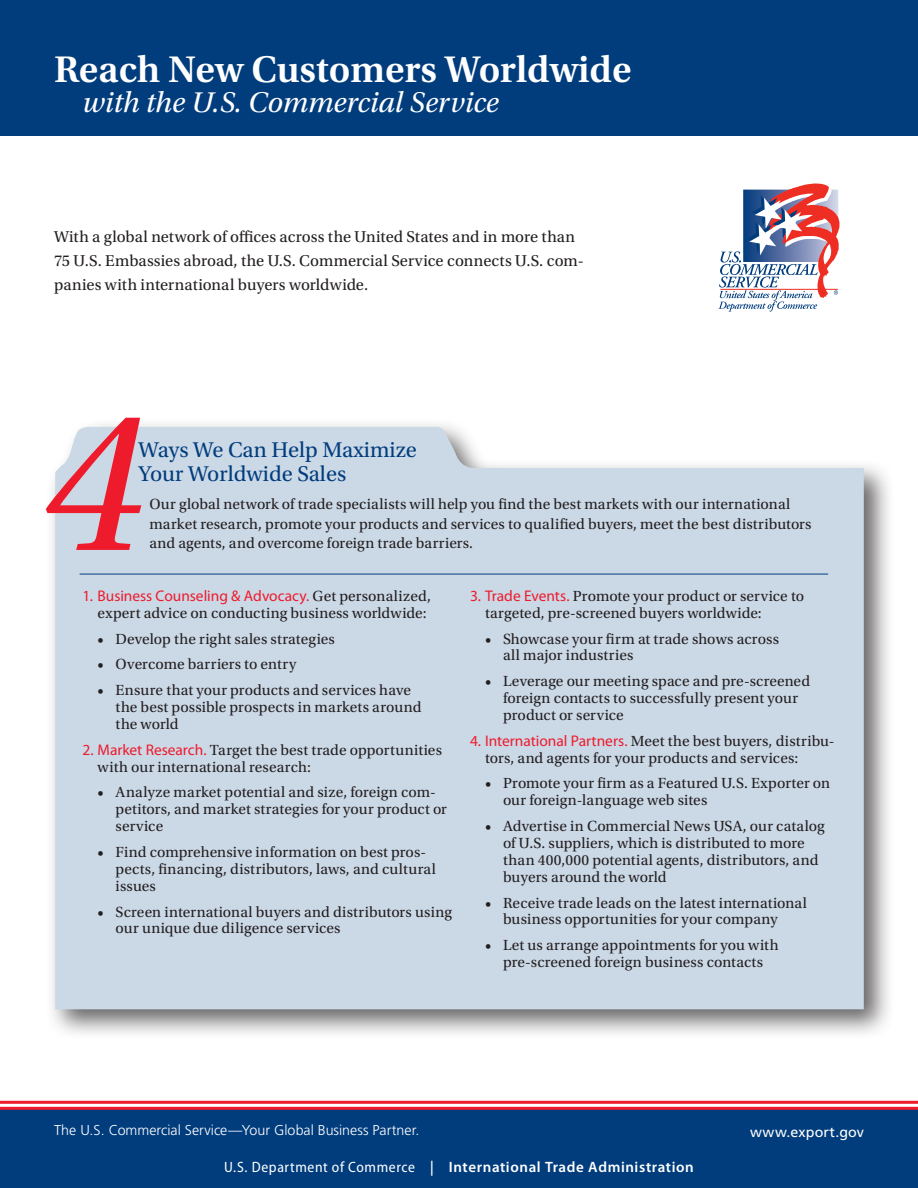
<style>
.page{position:relative;width:918px;height:1188px;background:#fff}
.page>*{position:absolute;margin:0;border:0;box-sizing:border-box;transform-origin:0 0}
.t1{font:italic 210.6px "Utopia Std";color:#ee1b2c}
.t2{font:600 39px "Utopia Std";color:#fff}
.t3{font:italic 30px "Utopia Std";color:#fff}
.t4{font:22.5px/23.9px "Utopia Std";color:#013d7d}
.Body_Text{font:16.5px/24px "Utopia Std";letter-spacing:.005em;color:#231f20}
.Bullet_List_copy{font:15.45px/16.8px "Utopia Std";letter-spacing:.005em;color:#231f20}
.Bullet_List{font:15.45px/16.8px "Utopia Std";letter-spacing:.005em;color:#231f20}
.Body_Text-2{font:15.45px/19.6px "Utopia Std";letter-spacing:.005em;color:#231f20}
.t5{font:600 15px "Myriad Pro";letter-spacing:.04em;color:#fff}
.t6{font:300 14.25px "Frutiger LT Std";color:#fff}
.t7{font:14.25px "Frutiger LT Std";letter-spacing:.01em;color:#fff}
.s1{font-family:"Myriad Pro";color:#ee1b2c}
.s2{font-weight:400;font-stretch:semi-condensed}
</style>
<div class="page">
<div style="left:0;top:0;width:918px;height:135px;background:#013d7d"></div>
<div style="left:0;top:1110px;width:918px;height:78px;background:#013d7d"></div>
<hr style="left:0;top:1107px;width:918px;height:3px;background:#ee1b2c">
<hr style="left:0;top:1101px;width:918px;height:3px;background:#ee1b2c">
<svg style="left:718px;top:183px;width:121px;height:129px"></svg>
<div style="left:44px;top:416px;width:855px;height:628px;background:#231f20;opacity:.7"></div>
<div style="left:55px;top:426px;width:809px;height:583px;background:#cbd8e6"></div>
<hr style="left:80px;top:574px;width:748px;height:1px;background:#013d7d">
<p class="t2" style="left:54px;top:48px;width:579px">Reach New Customers Worldwide</p>
<p class="t3" style="left:82px;top:86px;width:418px">with the U.S. Commercial Service</p>
<p class="Body_Text" style="left:54px;top:225px;width:531px">With a global network of offices across the United States and in more than<br>75 U.S. Embassies abroad, the U.S. Commercial Service connects U.S. com&shy;panies with international buyers worldwide.</p>
<p class="t1" style="left:40px;top:367px;width:107px">4</p>
<p class="t4" style="left:139px;top:438px;width:280px">Ways We Can Help Maximize<br>Your Worldwide Sales</p>
<p class="Body_Text-2" style="left:149px;top:495px;width:664px">Our global network of trade specialists will help you find the best markets with our international market research, promote your products and services to qualified buyers, meet the best distributors and agents, and overcome foreign trade barriers.</p>
<p class="Bullet_List" style="left:485px;top:588px;width:321px;text-indent:-15px"><span class="s1">3. Trade Events.</span> Promote your product or service to targeted, pre-screened buyers worldwide:</p>
<p class="Bullet_List_copy" style="left:503px;top:630px;width:277px;text-indent:-18px">• Showcase your firm at trade shows across all major industries</p>
<p class="Bullet_List_copy" style="left:503px;top:673px;width:309px;text-indent:-18px">• Leverage our meeting space and pre-screened foreign contacts to successfully present your product or service</p>
<p class="Bullet_List" style="left:485px;top:733px;width:351px;text-indent:-15px"><span class="s1">4. I nternational Partners.</span> Meet the best buyers, distribu&shy;tors, and agents for your products and services:</p>
<p class="Bullet_List_copy" style="left:503px;top:775px;width:329px;text-indent:-18px">• Promote your firm as a Featured U.S. Exporter on our foreign-language web sites</p>
<p class="Bullet_List_copy" style="left:503px;top:818px;width:323px;text-indent:-18px">• Advertise in Commercial News USA, our catalog of U.S. suppliers, which is distributed to more than 400,000 potential agents, distributors, and buyers around the world</p>
<p class="Bullet_List_copy" style="left:503px;top:894px;width:305px;text-indent:-18px">• Receive trade leads on the latest international business opportunities for your company</p>
<p class="Bullet_List_copy" style="left:485px;top:937px;width:295px;text-align:center">• Let us arrange appointments for you with pre-screened foreign business contacts</p>
<p class="Bullet_List" style="left:83px;top:588px;width:350px;text-align:right"><span class="s1">1. Business Counseling &amp; Advocacy.</span> Get personalized, expert advice on conducting business worldwide:</p>
<p class="Bullet_List_copy" style="left:98px;top:630px;width:239px">• Develop the right sales strategies</p>
<p class="Bullet_List_copy" style="left:98px;top:656px;width:200px">• Overcome barriers to entry</p>
<p class="Bullet_List_copy" style="left:116px;top:682px;width:307px;text-indent:-18px">• Ensure that your products and services have the best possible prospects in markets around the world</p>
<p class="Bullet_List" style="left:98px;top:742px;width:346px;text-indent:-15px"><span class="s1">2. M arket Research.</span> Target the best trade opportunities with our international research:</p>
<p class="Bullet_List_copy" style="left:116px;top:784px;width:333px;text-indent:-18px">• Analyze market potential and size, foreign com&shy;petitors, and market strategies for your product or service</p>
<p class="Bullet_List_copy" style="left:116px;top:844px;width:322px;text-indent:-18px">• Find comprehensive information on best pros&shy;pects, financing, distributors, laws, and cultural issues</p>
<p class="Bullet_List_copy" style="left:116px;top:903px;width:338px;text-indent:-18px">• Screen international buyers and distributors using our unique due diligence services</p>
<p class="t6" style="left:54px;top:1122px;width:367px">The U.S. Commercial Service—Your Global Business Partner.</p>
<p class="t7" style="left:750px;top:1123px;width:115px">www.export.gov</p>
<p class="t5" style="left:224px;top:1159px;width:471px"><span class="s2">U.S. Department of Commerce |</span> International Trade Administration</p>
</div>
